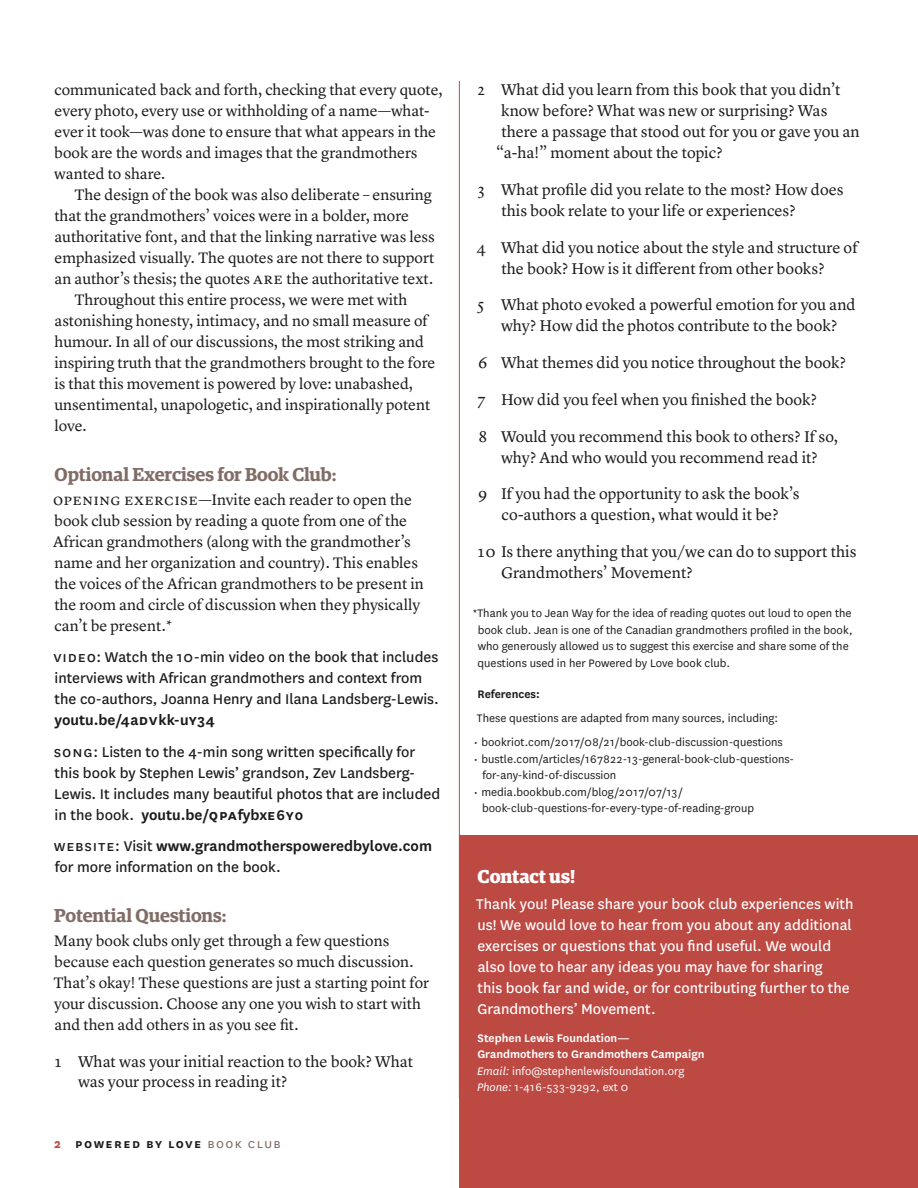
<style>
.page{position:relative;width:918px;height:1188px;background:#fff}
.page>*{position:absolute;margin:0;border:0;box-sizing:border-box;transform-origin:0 0}
.t1{font:600 18.75px "Guardian Egyp";letter-spacing:-.005em;color:#816d67}
.t2{font:700 18.75px "Guardian Egyp";letter-spacing:-.005em;color:#fff}
.t3{font:16.5px/21px "National";color:#1c1b1b}
.t4{font:16.5px/21px "National";color:#fff}
.t5{font:600 16.5px "National";color:#1c1b1b}
.t6{font:16.2px/21px "Lyon Text";color:#1c1b1b;text-align:center}
.t7{font:15.75px/21px "Lyon Text";color:#1c1b1b}
.t8{font:600 14.25px "National";letter-spacing:.1em;color:#1c1b1b}
.t9{font:12.75px/16.5px "National";color:#1c1b1b}
.t10{font:600 12.75px/16.5px "National";color:#fff}
.t11{font:600 12.75px "National";color:#1c1b1b}
.s1{font-weight:600}
.s2{font-weight:700;color:#bd4943}
.s3{font-weight:400;color:#776560}
.s4{font-weight:400;font-style:italic}
.s5{font-weight:400}
</style>
<div class="page">
<div style="left:459px;top:836px;width:459px;height:352px;background:#bd4943"></div>
<hr style="left:459px;top:81px;width:1px;height:1017px;background:#bd4943">
<p class="t7" style="left:54px;top:78px;width:390px">communicated back and forth, checking that every quote, every photo, every use or withholding of a name—what&shy;ever it took—was done to ensure that what appears in the book are the words and images that the grandmothers wanted to share.</p>
<p class="t7" style="left:74px;top:183px;width:359px">The design of the book was also deliberate – ensuring</p>
<p class="t7" style="left:54px;top:204px;width:356px">that the grandmothers’ voices were in a bolder, more</p>
<p class="t7" style="left:55px;top:225px;width:382px">authoritative font, and that the linking narrative was less</p>
<p class="t7" style="left:55px;top:246px;width:381px">emphasized visually. The quotes are not there to support</p>
<p class="t7" style="left:55px;top:267px;width:380px">an author’s thesis; the quotes ARE the authoritative text.</p>
<p class="t7" style="left:74px;top:288px;width:335px">Throughout this entire process, we were met with</p>
<p class="t7" style="left:55px;top:309px;width:375px">astonishing honesty, intimacy, and no small measure of</p>
<p class="t7" style="left:55px;top:330px;width:371px">humour. In all of our discussions, the most striking and</p>
<p class="t7" style="left:54px;top:351px;width:382px">inspiring truth that the grandmothers brought to the fore</p>
<p class="t7" style="left:54px;top:372px;width:360px">is that this movement is powered by love: unabashed,</p>
<p class="t7" style="left:54px;top:393px;width:377px">unsentimental, unapologetic, and inspirationally potent</p>
<p class="t7" style="left:54px;top:414px;width:34px">love.</p>
<p class="t1" style="left:55px;top:460px;width:283px">Optional Exercises for Book Club:</p>
<p class="t7" style="left:53px;top:488px;width:372px">OPENING EXERCISE—Invite each reader to open the book club session by reading a quote from one of the African grandmothers (along with the grandmother’s name and her organization and country). This enables the voices of the African grandmothers to be present in the room and circle of discussion when they physically can’t be present.*</p>
<p class="t3" style="left:53px;top:646px;width:387px">VIDEO: Watch the 10-min video on the book that includes interviews with African grandmothers and context from the co-authors, Joanna Henry and Ilana Landsberg-Lewis.</p>
<p class="t5" style="left:54px;top:709px;width:162px">youtu.be/4aDVkk-uY34</p>
<p class="t3" style="left:54px;top:740px;width:388px">SONG: Listen to the 4-min song written specifically for this book by Stephen Lewis’ grandson, Zev Landsberg-Lewis. It includes many beautiful photos that are included in the book. <span class="s1">youtu.be/QPAfybxE6Yo</span></p>
<p class="t3" style="left:54px;top:835px;width:380px">WEBSITE: Visit <span class="s1">www.grandmotherspoweredbylove.com </span>for more information on the book.</p>
<p class="t1" style="left:54px;top:901px;width:174px">Potential Questions:</p>
<p class="t7" style="left:53px;top:929px;width:377px">Many book clubs only get through a few questions because each question generates so much discussion.<br>That’s okay! These questions are just a starting point for your discussion. Choose any one you wish to start with and then add others in as you see fit.</p>
<p class="t6" style="left:78px;top:1049px;width:337px;text-align:left;text-indent:-23px">1 What was your initial reaction to the book? What was your process in reading it?</p>
<p class="t8" style="left:54px;top:1133px;width:228px"><span class="s2">2</span> POWERED BY LOVE <span class="s3">BOOK CLUB</span></p>
<p class="t6" style="left:478px;top:78px;width:364px">2 What did you learn from this book that you didn’t</p>
<p class="t6" style="left:501px;top:99px;width:328px">know before? What was new or surprising? Was</p>
<p class="t6" style="left:501px;top:120px;width:360px">there a passage that stood out for you or gave you an</p>
<p class="t6" style="left:496px;top:141px;width:228px">“a-ha!” moment about the topic?</p>
<p class="t6" style="left:501px;top:178px;width:344px;text-align:left;text-indent:-24px">3 What profile did you relate to the most? How does this book relate to your life or experiences?</p>
<p class="t6" style="left:477px;top:235px;width:383px">4 What did you notice about the style and structure of the book? How is it different from other books?</p>
<p class="t6" style="left:478px;top:293px;width:380px">5 What photo evoked a powerful emotion for you and why? How did the photos contribute to the book?</p>
<p class="t6" style="left:478px;top:351px;width:370px">6 What themes did you notice throughout the book?</p>
<p class="t6" style="left:477px;top:388px;width:341px">7 How did you feel when you finished the book?</p>
<p class="t6" style="left:479px;top:424px;width:361px">8 Would you recommend this book to others? If so, why? And who would you recommend read it?</p>
<p class="t6" style="left:478px;top:482px;width:323px">9 If you had the opportunity to ask the book’s co-authors a question, what would it be?</p>
<p class="t6" style="left:501px;top:540px;width:357px;text-align:left;text-indent:-23px">10 Is there anything that you/we can do to support this<br>Grandmothers’ Movement?</p>
<p class="t9" style="left:478px;top:605px;width:377px;text-indent:-5px">*Thank you to Jean Way for the idea of reading quotes out loud to open the book club. Jean is one of the Canadian grandmothers profiled in the book, who generously allowed us to suggest this exercise and share some of the questions used in her Powered by Love book club.</p>
<p class="t11" style="left:477px;top:686px;width:64px">References:</p>
<p class="t9" style="left:477px;top:710px;width:303px">These questions are adapted from many sources, including:</p>
<p class="t9" style="left:474px;top:734px;width:310px">• bookriot.com/2017/08/21/book-club-discussion-questions</p>
<p class="t9" style="left:482px;top:750px;width:313px;text-indent:-9px">• bustle.com/articles/167822-13-general-book-club-questions&shy;for-any-kind-of-discussion</p>
<p class="t9" style="left:482px;top:783px;width:273px;text-indent:-8px">• media.bookbub.com/blog/2017/07/13/ book-club-questions-for-every-type-of-reading-group</p>
<p class="t2" style="left:478px;top:862px;width:99px">Contact us!</p>
<p class="t4" style="left:476px;top:893px;width:379px">Thank you! Please share your book club experiences with us! We would love to hear from you about any additional exercises or questions that you find useful. We would also love to hear any ideas you may have for sharing<br>this book far and wide, or for contributing further to the Grandmothers’ Movement.</p>
<p class="t10" style="left:477px;top:1029px;width:229px">Stephen Lewis Foundation— Grandmothers to Grandmothers Campaign <span class="s4">Email:</span> <span class="s5">info@stephenlewisfoundation.org </span><span class="s4">Phone:</span> <span class="s5">1-416-533-9292, ext 0</span></p>
</div>
